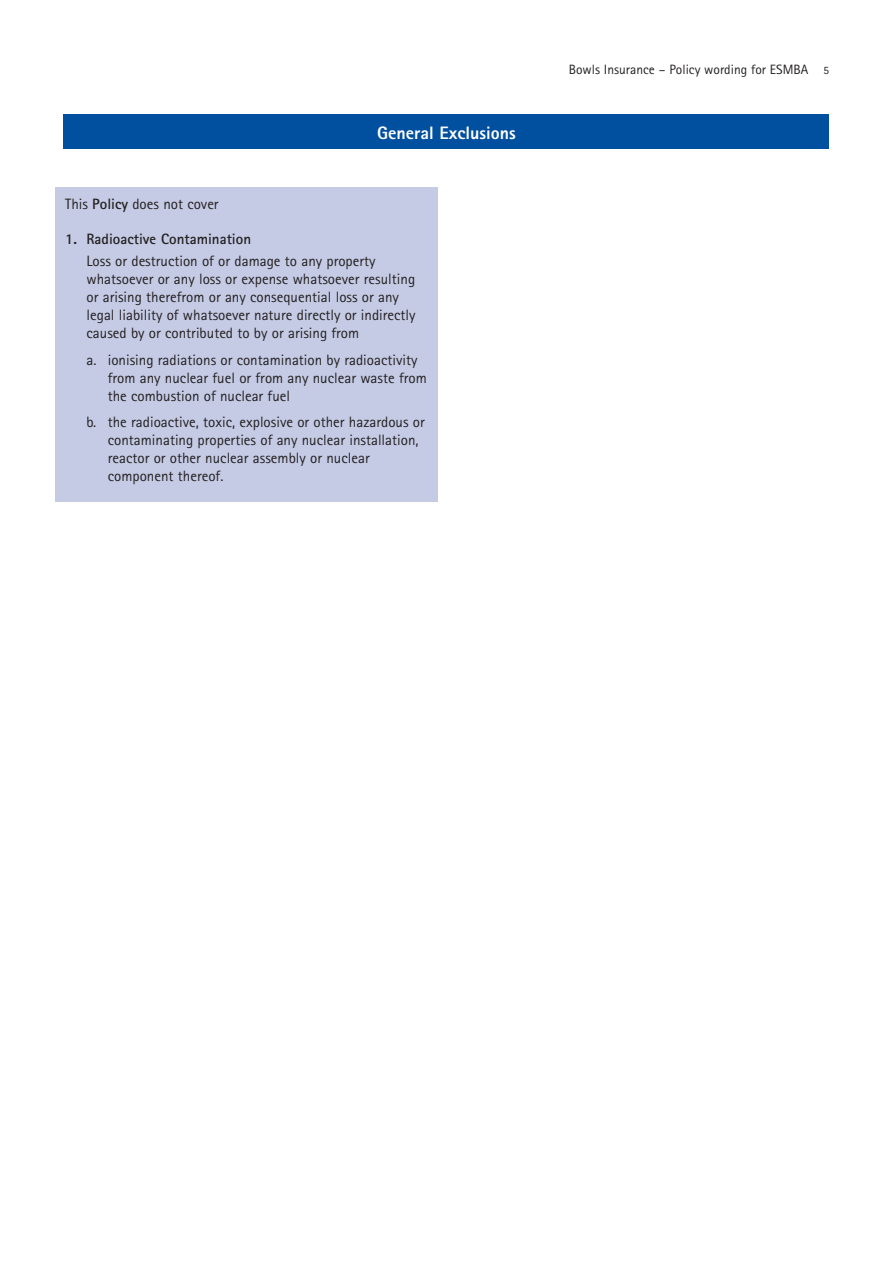
<style>
.page{position:relative;width:893px;height:1263px;background:#fff}
.page>*{position:absolute;margin:0;border:0;box-sizing:border-box;transform-origin:0 0}
.t1{font:800 18px "Rotis Sans Serif";color:#fff}
.t2{font:15px/18px "Rotis Sans Serif";color:#231f20}
.t3{font:700 15px "Rotis Sans Serif";color:#231f20}
.t4{font:13.5px "Rotis Sans Serif";color:#231f20}
.s1{font-weight:700}
.s2{font-size:11.25px}
</style>
<div class="page">
<div style="left:55px;top:187px;width:383px;height:315px;background:#c5cbe5"></div>
<div style="left:64px;top:115px;width:765px;height:34px;background:#01509f"></div>
<p class="t1" style="left:377px;top:121px;width:140px">General Exclusions</p>
<p class="t2" style="left:65px;top:195px;width:155px">This <span class="s1">Policy</span> does not cover</p>
<p class="t3" style="left:65px;top:229px;width:187px">1. Radioactive Contamination</p>
<p class="t2" style="left:87px;top:252px;width:331px">Loss or destruction of or damage to any property whatsoever or any loss or expense whatsoever resulting or arising therefrom or any consequential loss or any legal liability of whatsoever nature directly or indirectly caused by or contributed to by or arising from</p>
<p class="t2" style="left:108px;top:351px;width:321px;text-indent:-21px">a. ionising radiations or contamination by radioactivity from any nuclear fuel or from any nuclear waste from the combustion of nuclear fuel</p>
<p class="t2" style="left:108px;top:413px;width:319px;text-indent:-21px">b. the radioactive, toxic, explosive or other hazardous or contaminating properties of any nuclear installation, reactor or other nuclear assembly or nuclear component thereof.</p>
<p class="t4" style="left:569px;top:62px;width:262px">Bowls Insurance – Policy wording for ESMBA <span class="s2">5</span></p>
</div>
